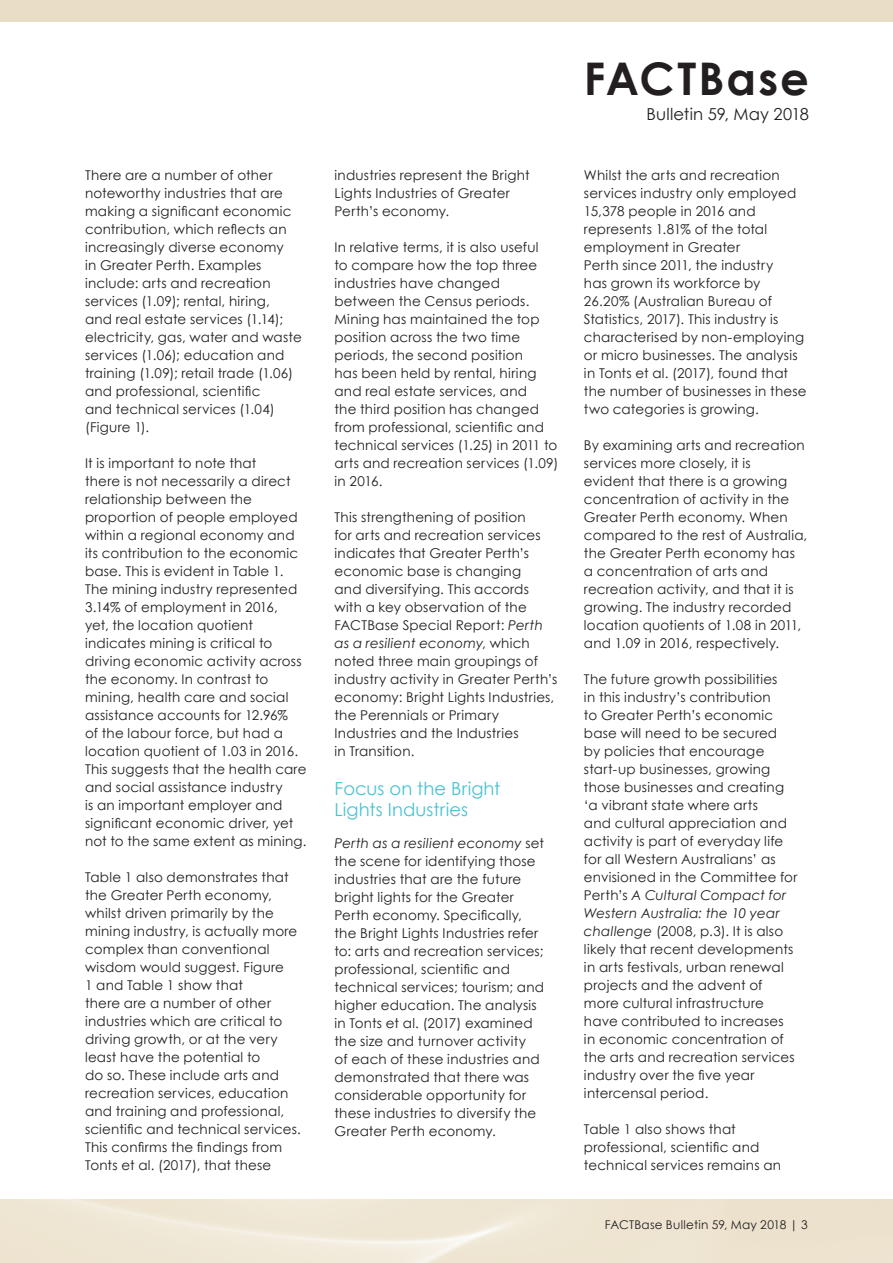
<style>
.page{position:relative;width:893px;height:1263px;background:#fff}
.page>*{position:absolute;margin:0;border:0;box-sizing:border-box;transform-origin:0 0}
.t1{font:700 45px "Century Gothic";letter-spacing:.045em;color:#231f20}
.t2{font:18px/21px "Century Gothic";letter-spacing:.005em;color:#47c3d2}
.t3{font:16.5px "Century Gothic";letter-spacing:.01em;color:#231f20}
.t4{font:13.5px/18px "Century Gothic";letter-spacing:.015em;color:#231f20}
.t5{font:12px "Century Gothic";letter-spacing:.02em;color:#231f20}
.s1{font-style:italic}
</style>
<div class="page">
<div style="left:0;top:0;width:893px;height:21px;background:#e9ddc6"></div>
<p class="t4" style="left:85px;top:166px;width:218px">There are a number of other noteworthy industries that are making a significant economic contribution, which reflects an increasingly diverse economy<br>in Greater Perth. Examples include: arts and recreation services (1.09); rental, hiring,<br>and real estate services (1.14); electricity, gas, water and waste services (1.06); education and training (1.09); retail trade (1.06) and professional, scientific<br>and technical services (1.04) (Figure 1).</p>
<p class="t4" style="left:85px;top:454px;width:223px">It is important to note that<br>there is not necessarily a direct relationship between the proportion of people employed within a regional economy and its contribution to the economic base. This is evident in Table 1.<br>The mining industry represented<br>3.14% of employment in 2016,<br>yet, the location quotient indicates mining is critical to driving economic activity across the economy. In contrast to mining, health care and social assistance accounts for 12.96%<br>of the labour force, but had a location quotient of 1.03 in 2016.<br>This suggests that the health care and social assistance industry<br>is an important employer and significant economic driver, yet not to the same extent as mining.</p>
<p class="t4" style="left:85px;top:868px;width:217px">Table 1 also demonstrates that the Greater Perth economy, whilst driven primarily by the mining industry, is actually more complex than conventional wisdom would suggest. Figure<br>1 and Table 1 show that<br>there are a number of other industries which are critical to driving growth, or at the very least have the potential to<br>do so. These include arts and recreation services, education and training and professional, scientific and technical services.<br>This confirms the findings from<br>Tonts et al. (2017), that these</p>
<p class="t4" style="left:334px;top:166px;width:197px">industries represent the Bright<br>Lights Industries of Greater<br>Perth’s economy.</p>
<p class="t4" style="left:334px;top:238px;width:225px">In relative terms, it is also useful<br>to compare how the top three industries have changed between the Census periods.<br>Mining has maintained the top position across the two time periods, the second position<br>has been held by rental, hiring and real estate services, and<br>the third position has changed from professional, scientific and technical services (1.25) in 2011 to arts and recreation services (1.09) in 2016.</p>
<p class="t4" style="left:334px;top:508px;width:224px">This strengthening of position<br>for arts and recreation services indicates that Greater Perth’s economic base is changing<br>and diversifying. This accords with a key observation of the<br>FACTBase Special Report: <span class="s1">Perth as a resilient economy</span>, which noted three main groupings of industry activity in Greater Perth’s economy: Bright Lights Industries, the Perennials or Primary<br>Industries and the Industries<br>in Transition.</p>
<h2 class="t2" style="left:334px;top:778px;width:167px">Focus on the Bright<br>Lights Industries</h2>
<p class="t4" style="left:334px;top:834px;width:211px"><span class="s1">Perth as a resilient economy</span> set the scene for identifying those industries that are the future bright lights for the Greater<br>Perth economy. Specifically, the Bright Lights Industries refer to: arts and recreation services; professional, scientific and technical services; tourism; and higher education. The analysis in Tonts et al. (2017) examined the size and turnover activity<br>of each of these industries and demonstrated that there was considerable opportunity for these industries to diversify the<br>Greater Perth economy.</p>
<h1 class="t1" style="left:584px;top:45px;width:227px">FACTBase</h1>
<p class="t3" style="left:647px;top:102px;width:164px">Bulletin 59, May 2018</p>
<p class="t4" style="left:584px;top:166px;width:224px">Whilst the arts and recreation services industry only employed<br>15,378 people in 2016 and represents 1.81% of the total employment in Greater<br>Perth since 2011, the industry<br>has grown its workforce by<br>26.20% (Australian Bureau of<br>Statistics, 2017). This industry is characterised by non-employing or micro businesses. The analysis in Tonts et al. (2017), found that the number of businesses in these two categories is growing.</p>
<p class="t4" style="left:584px;top:436px;width:225px">By examining arts and recreation services more closely, it is<br>evident that there is a growing concentration of activity in the<br>Greater Perth economy. When compared to the rest of Australia, the Greater Perth economy has a concentration of arts and recreation activity, and that it is growing. The industry recorded location quotients of 1.08 in 2011, and 1.09 in 2016, respectively.</p>
<p class="t4" style="left:584px;top:670px;width:215px">The future growth possibilities<br>in this industry’s contribution<br>to Greater Perth’s economic base will need to be secured<br>by policies that encourage start-up businesses, growing those businesses and creating ‘a vibrant state where arts<br>and cultural appreciation and activity is part of everyday life for all Western Australians’ as envisioned in the Committee for<br>Perth’s <span class="s1">A Cultural Compact for<br>Western Australia: the 10 year challenge</span> (2008, p.3). It is also likely that recent developments in arts festivals, urban renewal projects and the advent of more cultural infrastructure have contributed to increases in economic concentration of the arts and recreation services industry over the five year intercensal period.</p>
<p class="t4" style="left:584px;top:1120px;width:199px">Table 1 also shows that professional, scientific and technical services remains an</p>
<p class="t5" style="left:605px;top:1217px;width:204px">FACTBase Bulletin 59, May 2018 | 3</p>
</div>
